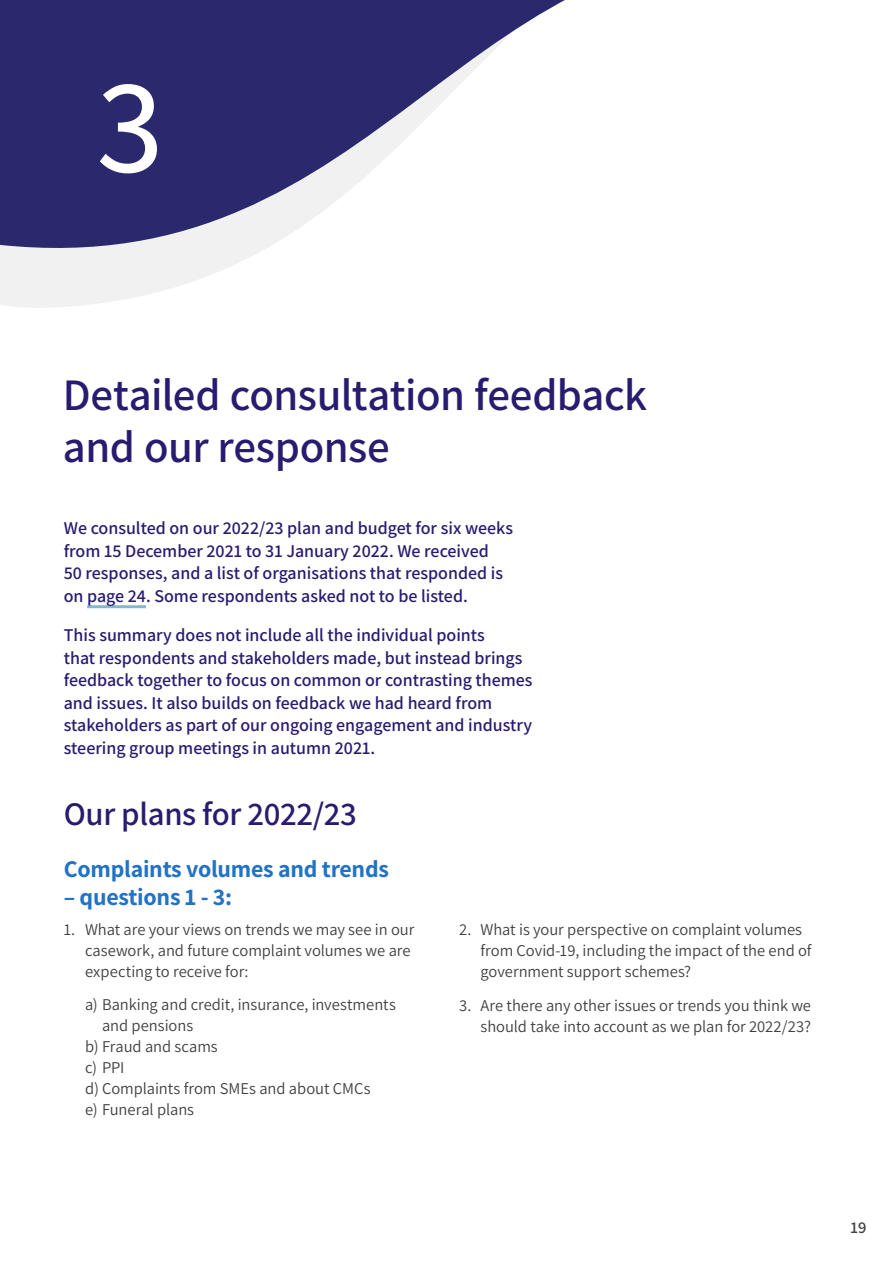
<style>
.page{position:relative;width:893px;height:1263px;background:#fff}
.page>*{position:absolute;margin:0;border:0;box-sizing:border-box;transform-origin:0 0}
.t1{font:500 135px "Assistant";color:#fff}
.t2{font:600 45px/52.5px "Assistant";letter-spacing:-.01em;color:#271c6f}
.t3{font:600 33px "Assistant";letter-spacing:-.01em;color:#271c6f}
.H4_sky_blue{font:700 24px "Assistant";letter-spacing:-.01em;color:#2273c3}
.txt_intro{font:600 18px/22.5px "Assistant";color:#271c6f}
.bullets{font:16.5px/21px "Assistant";letter-spacing:-.005em;color:#404040}
.bullets_Sub_NoAfter{font:16.5px/21px "Assistant";letter-spacing:-.005em;color:#404040}
.bullets_Sub{font:16.5px "Assistant";letter-spacing:-.005em;color:#404040}
.t4{font:600 16.5px "Assistant";color:#404040}
</style>
<div class="page">
<svg style="left:0;top:286px;width:177px;height:22px;fill:#f1f1f1"></svg>
<svg style="left:0;top:0;width:565px;height:286px;fill:#2b296e"></svg>
<hr style="left:87px;top:605px;width:59px;height:3px;background:#84b9cd">
<h1 class="t1" style="left:96px;top:34px;width:69px">3</h1>
<h2 class="t2" style="left:63px;top:366px;width:586px">Detailed consultation feedback and our response</h2>
<p class="txt_intro" style="left:64px;top:516px;width:451px">We consulted on our 2022/23 plan and budget for six weeks from 15 December 2021 to 31 January 2022. We received<br>50 responses, and a list of organisations that responded is on page 24. Some respondents asked not to be listed.</p>
<p class="txt_intro" style="left:64px;top:623px;width:470px">This summary does not include all the individual points<br>that respondents and stakeholders made, but instead brings feedback together to focus on common or contrasting themes and issues. It also builds on feedback we had heard from stakeholders as part of our ongoing engagement and industry steering group meetings in autumn 2021.</p>
<h3 class="t3" style="left:64px;top:791px;width:295px">Our plans for 2022/23</h3>
<h4 class="H4_sky_blue" style="left:64px;top:852px;width:327px">Complaints volumes and trends</h4>
<h4 class="H4_sky_blue" style="left:64px;top:880px;width:170px">– questions 1 ‑ 3:</h4>
<p class="bullets" style="left:85px;top:918px;width:331px;text-indent:-21px">1. What are your views on trends we may see in our casework, and future complaint volumes we are expecting to receive for:</p>
<p class="bullets_Sub_NoAfter" style="left:102px;top:993px;width:295px;text-indent:-17px">a) Banking and credit, insurance, investments and pensions</p>
<p class="bullets_Sub_NoAfter" style="left:85px;top:1035px;width:134px">b) Fraud and scams</p>
<p class="bullets_Sub_NoAfter" style="left:85px;top:1056px;width:41px">c) PPI</p>
<p class="bullets_Sub_NoAfter" style="left:85px;top:1077px;width:287px">d) Complaints from SMEs and about CMCs</p>
<p class="bullets_Sub" style="left:85px;top:1098px;width:111px">e) Funeral plans</p>
<p class="bullets" style="left:480px;top:918px;width:333px;text-indent:-21px">2. What is your perspective on complaint volumes from Covid‑19, including the impact of the end of government support schemes?</p>
<p class="bullets" style="left:459px;top:994px;width:353px;text-align:right">3. Are there any other issues or trends you think we should take into account as we plan for 2022/23?</p>
<p class="t4" style="left:850px;top:1216px;width:18px">19</p>
</div>
